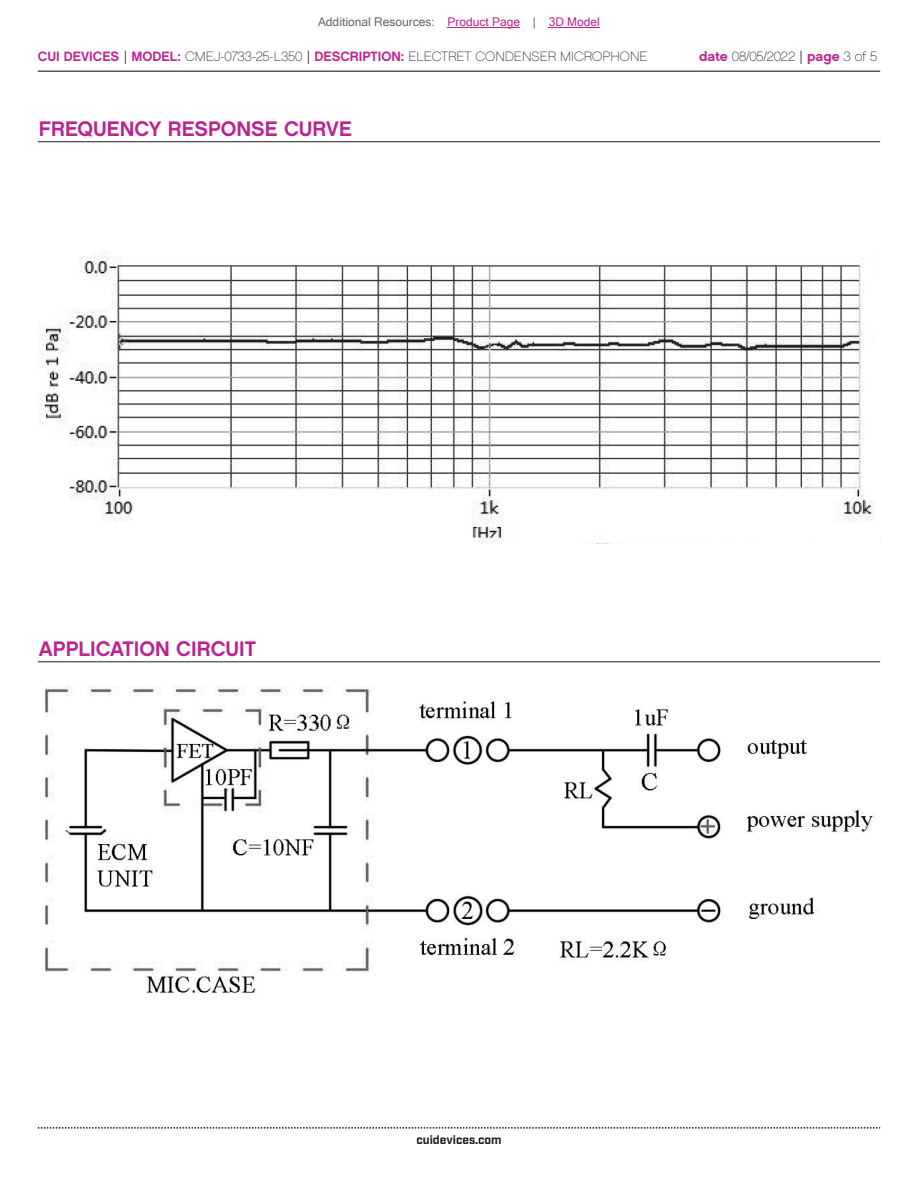
<style>
.page{position:relative;width:918px;height:1188px;background:#fff}
.page>*{position:absolute;margin:0;border:0;box-sizing:border-box;transform-origin:0 0}
.t1{font:21px "Chalet New York Nineteen Sixty";color:#bd238f}
.t2{font:13.5px "Chalet Paris Nineteen Sixty";color:#231f20}
.t3{font:12px "Microsoft Sans Serif";color:#63676b}
.t4{font:700 12px "Industry";color:#231f20}
.s1{color:#bd238f}
.s2{font-family:"Chalet New York Nineteen Sixty";color:#bd238f}
.s3{font-family:"Industry"}
</style>
<div class="page">
<hr style="left:38px;top:71px;width:842px;height:1px;background:#231f20">
<svg style="left:38px;top:1127px;width:842px;height:2px"></svg>
<hr style="left:38px;top:141px;width:842px;height:1px;background:#231f20">
<hr style="left:38px;top:661px;width:842px;height:1px;background:#231f20">
<img style="left:38px;top:251px;width:837px;height:293px">
<img style="left:45px;top:686px;width:830px;height:307px">
<hr style="left:448px;top:27px;width:72px;height:1px;background:#bd238f">
<hr style="left:549px;top:27px;width:51px;height:1px;background:#bd238f">
<p class="t3" style="left:318px;top:15px;width:283px">Additional Resources: <span class="s1">Product Page</span> | <span class="s1">3D Model</span></p>
<p class="t2" style="left:38px;top:48px;width:611px"><span class="s2">CUI DEVICES</span> <span class="s3">|</span> <span class="s2">MODEL:</span> CMEJ-0733-25-L350 <span class="s3">|</span> <span class="s2">DESCRIPTION:</span> ELECTRET CONDENSER MICROPHONE</p>
<p class="t2" style="left:699px;top:48px;width:179px"><span class="s2">date</span> 08/05/2022 <span class="s3">|</span> <span class="s2">page</span> 3 of 5</p>
<h1 class="t1" style="left:39px;top:115px;width:314px">FREQUENCY RESPONSE CURVE</h1>
<h1 class="t1" style="left:39px;top:635px;width:219px">APPLICATION CIRCUIT</h1>
<p class="t4" style="left:416px;top:1132px;width:87px">cuidevices.com</p>
</div>
